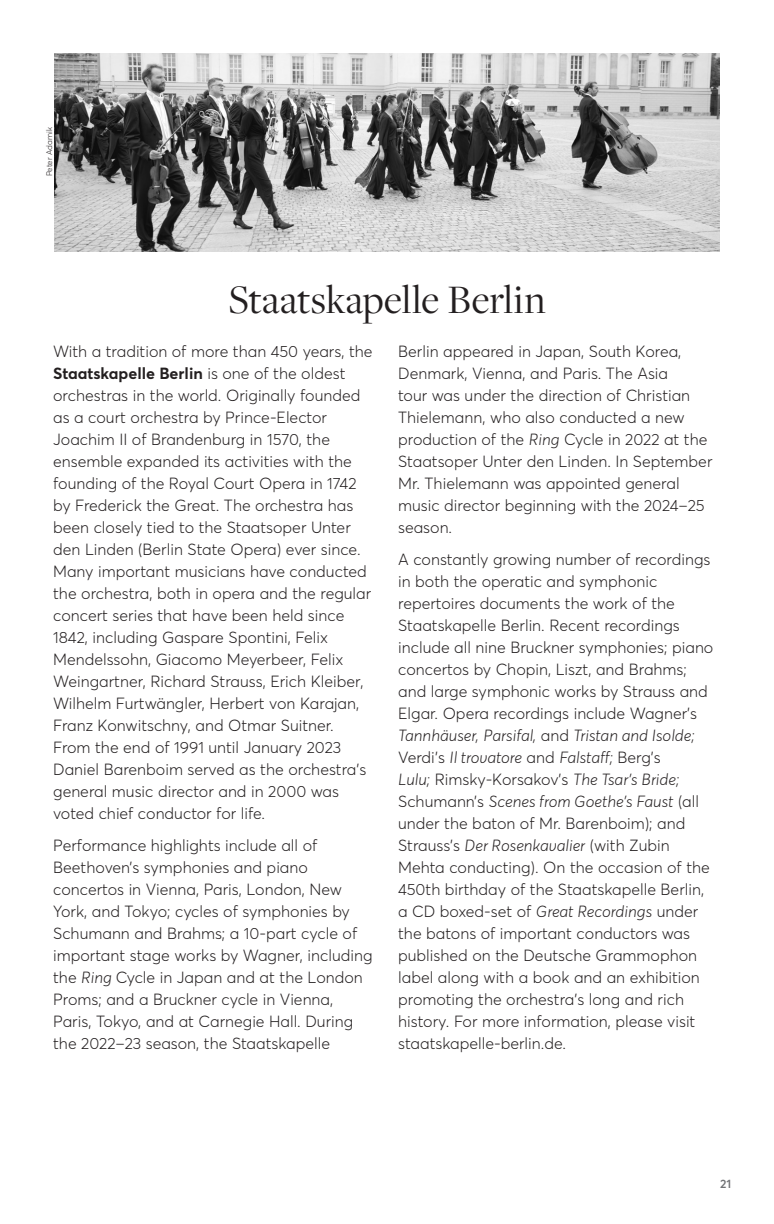
<style>
.page{position:relative;width:774px;height:1224px;background:#fff}
.page>*{position:absolute;margin:0;border:0;box-sizing:border-box;transform-origin:0 0}
.Headline{font:42px "Freight Disp Pro";letter-spacing:.005em;color:#231f20}
.t1{font:300 16px/22px "Averta Std";color:#231f20}
.t2{font:600 12px "Averta Std";color:#717275}
.t3{font:300 8px "Averta Std";color:#231f20}
.s1{font-weight:700}
.s2{font-style:italic}
</style>
<div class="page">
<img style="left:54px;top:54px;width:666px;height:198px">
<p class="t3" style="left:44px;top:176px;width:50px;rotate:-90deg">Peter Adamik</p>
<p class="Headline" style="left:228px;top:272px;width:319px">Staatskapelle Berlin</p>
<p class="t1" style="left:53px;top:341px;width:321px">With a tradition of more than 450 years, the <span class="s1">Staatskapelle Berlin</span> is one of the oldest orchestras in the world. Originally founded as a court orchestra by Prince-Elector Joachim II of Brandenburg in 1570, the ensemble expanded its activities with the founding of the Royal Court Opera in 1742 by Frederick the Great. The orchestra has been closely tied to the Staatsoper Unter den Linden (Berlin State Opera) ever since.<br>Many important musicians have conducted the orchestra, both in opera and the regular concert series that have been held since 1842, including Gaspare Spontini, Felix Mendelssohn, Giacomo Meyerbeer, Felix Weingartner, Richard Strauss, Erich Kleiber, Wilhelm Furtwängler, Herbert von Karajan, Franz Konwitschny, and Otmar Suitner.<br>From the end of 1991 until January 2023<br>Daniel Barenboim served as the orchestra’s general music director and in 2000 was voted chief conductor for life.</p>
<p class="t1" style="left:53px;top:835px;width:321px">Performance highlights include all of Beethoven’s symphonies and piano concertos in Vienna, Paris, London, New York, and Tokyo; cycles of symphonies by Schumann and Brahms; a 10-part cycle of important stage works by Wagner, including the <span class="s2">Ring</span> Cycle in Japan and at the London Proms; and a Bruckner cycle in Vienna, Paris, Tokyo, and at Carnegie Hall. During the 2022–23 season, the Staatskapelle</p>
<p class="t1" style="left:398px;top:341px;width:316px">Berlin appeared in Japan, South Korea, Denmark, Vienna, and Paris. The Asia<br>tour was under the direction of Christian Thielemann, who also conducted a new production of the <span class="s2">Ring</span> Cycle in 2022 at the Staatsoper Unter den Linden. In September Mr. Thielemann was appointed general music director beginning with the 2024–25 season.</p>
<p class="t1" style="left:398px;top:549px;width:317px">A constantly growing number of recordings in both the operatic and symphonic repertoires documents the work of the Staatskapelle Berlin. Recent recordings include all nine Bruckner symphonies; piano concertos by Chopin, Liszt, and Brahms; and large symphonic works by Strauss and Elgar. Opera recordings include Wagner’s <span class="s2">Tannhäuser, Parsifal,</span> and <span class="s2">Tristan and Isolde; </span>Verdi’s <span class="s2">Il trovatore</span> and <span class="s2">Falstaff;</span> Berg’s<br><span class="s2">Lulu;</span> Rimsky-Korsakov’s <span class="s2">The Tsar’s Bride; </span>Schumann’s <span class="s2">Scenes from Goethe’s Faust</span> (all under the baton of Mr. Barenboim); and Strauss’s <span class="s2">Der Rosenkavalier</span> (with Zubin Mehta conducting). On the occasion of the 450th birthday of the Staatskapelle Berlin, a CD boxed-set of <span class="s2">Great Recordings</span> under the batons of important conductors was published on the Deutsche Grammophon label along with a book and an exhibition promoting the orchestra’s long and rich history. For more information, please visit staatskapelle-berlin.de.</p>
<p class="t2" style="left:720px;top:1176px;width:13px">21</p>
</div>
